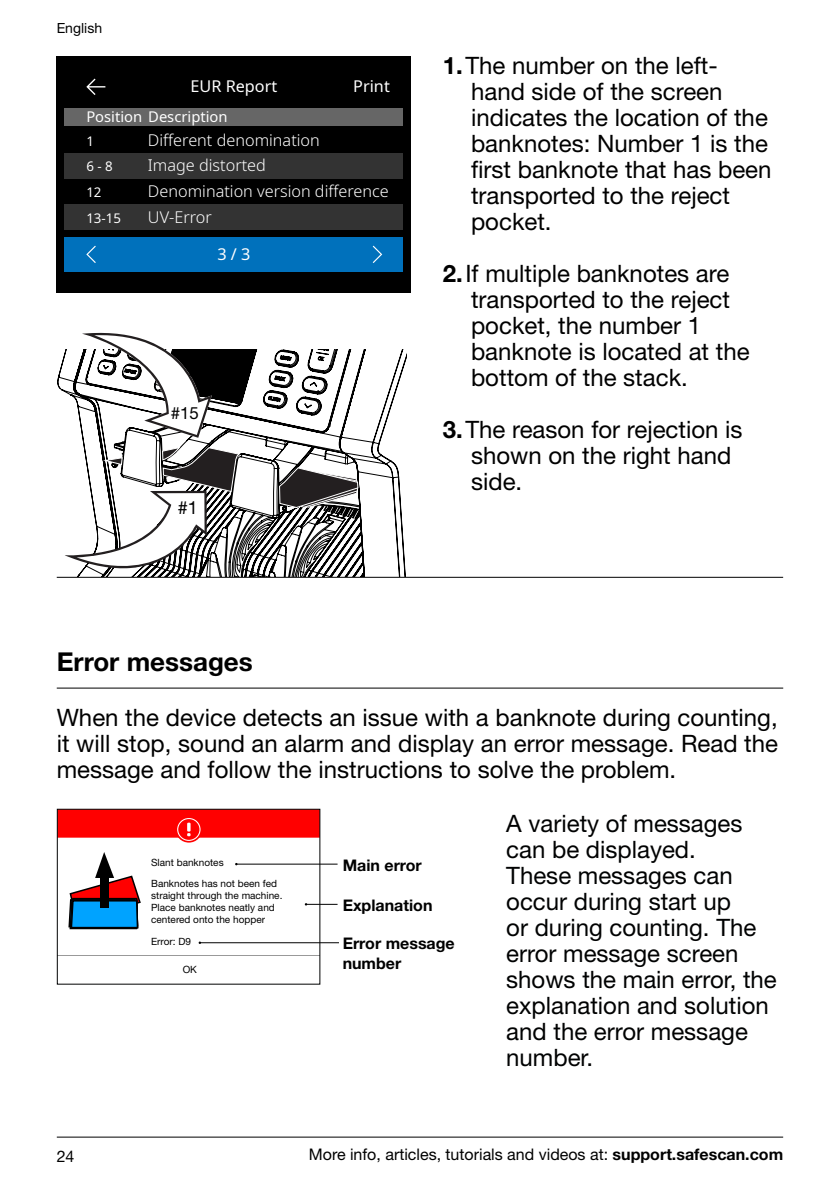
<style>
.page{position:relative;width:840px;height:1191px;background:#fff}
.page>*{position:absolute;margin:0;border:0;box-sizing:border-box;transform-origin:0 0}
.t1{font:700 26px "Helvetica Neue LT Std";color:#000}
.t2{font:24px/26px "Helvetica Neue LT Std";color:#000}
.t3{font:24px/26px "Helvetica Neue LT Std";color:#010202}
.t4{font:18px "Helvetica Neue LT Std";color:#000}
.t5{font:16.8px "Helvetica Neue LT Std";color:#000}
.t6{font:300 16.2px/26.2px "Noto Sans";color:#fff}
.t7{font:16.2px "Noto Sans";color:#fff}
.t8{font:16px "Helvetica Neue LT Std";color:#000}
.t9{font:700 16px/19.2px "Helvetica Neue LT Std";color:#000}
.t10{font:14.8px "Noto Sans";color:#fff}
.t11{font:14px "Helvetica Neue LT Std";color:#000}
.t12{font:13.2px/26.2px "Noto Sans";color:#fff}
.t13{font:10px/12px "Helvetica Neue LT Std";color:#000}
.s1{font-weight:700}
</style>
<div class="page">
<hr style="left:57px;top:1136px;width:725px;height:1px;background:#000">
<hr style="left:57px;top:688px;width:725px;height:1px;background:#000">
<div style="left:57px;top:809px;width:263px;height:28px;background:#f00"></div>
<svg style="left:175px;top:816px;width:27px;height:26px"></svg>
<svg style="left:177px;top:818px;width:23px;height:23px"></svg>
<hr style="left:57px;top:955px;width:263px;height:1px;background:#999">
<svg style="left:68px;top:852px;width:73px;height:78px"></svg>
<hr style="left:236px;top:863px;width:101px;height:1px;background:#000">
<hr style="left:200px;top:942px;width:139px;height:1px;background:#000">
<hr style="left:306px;top:904px;width:31px;height:1px;background:#000">
<svg style="left:57px;top:350px;width:349px;height:227px"></svg>
<svg style="left:278px;top:467px;width:80px;height:41px"></svg>
<svg style="left:64px;top:446px;width:176px;height:131px"></svg>
<svg style="left:82px;top:332px;width:181px;height:106px"></svg>
<hr style="left:57px;top:577px;width:725px;height:1px;background:#000">
<div style="left:57px;top:57px;width:354px;height:236px;background:#000"></div>
<div style="left:65px;top:237px;width:337px;height:35px;background:#0071bc"></div>
<svg style="left:86px;top:246px;width:10px;height:17px"></svg>
<div style="left:65px;top:108px;width:338px;height:18px;background:#666"></div>
<div style="left:65px;top:153px;width:338px;height:25px;background:#333"></div>
<div style="left:65px;top:204px;width:338px;height:26px;background:#333"></div>
<svg style="left:86px;top:79px;width:19px;height:16px"></svg>
<svg style="left:372px;top:246px;width:10px;height:17px"></svg>
<p class="t11" style="left:57px;top:20px;width:47px">English</p>
<p class="t7" style="left:353px;top:75px;width:38px">Print</p>
<p class="t7" style="left:190px;top:75px;width:88px">EUR Report</p>
<p class="t10" style="left:86px;top:106px;width:143px">Position Description</p>
<p class="t12" style="left:86px;top:153px;width:36px">6 - 8<br>12<br>13-15</p>
<p class="t6" style="left:148px;top:152px;width:242px">Image distorted<br>Denomination version difference<br>UV-Error</p>
<p class="t12" style="left:86px;top:128px;width:9px">1</p>
<p class="t6" style="left:148px;top:127px;width:173px">Different denomination</p>
<p class="t7" style="left:217px;top:243px;width:35px">3 / 3</p>
<p class="t5" style="left:171px;top:403px;width:30px">#15</p>
<p class="t4" style="left:178px;top:497px;width:22px">#1</p>
<p class="t2" style="left:471px;top:52px;width:302px;text-indent:-28px"><span class="s1">1.</span>The number on the left&shy;hand side of the screen indicates the location of the banknotes: Number 1 is the first banknote that has been transported to the reject pocket.</p>
<p class="t2" style="left:471px;top:260px;width:280px;text-indent:-28px"><span class="s1">2.</span>If multiple banknotes are transported to the reject pocket, the number 1 banknote is located at the bottom of the stack.</p>
<p class="t2" style="left:471px;top:416px;width:273px;text-indent:-28px"><span class="s1">3.</span>The reason for rejection is shown on the right hand side.</p>
<p class="t1" style="left:57px;top:645px;width:197px">Error messages</p>
<p class="t2" style="left:57px;top:704px;width:722px;text-align:justify">When the device detects an issue with a banknote during counting, it will stop, sound an alarm and display an error message. Read the message and follow the instructions to solve the problem.</p>
<p class="t13" style="left:151px;top:856px;width:74px">Slant banknotes</p>
<p class="t13" style="left:151px;top:877px;width:133px">Banknotes has not been fed straight through the machine.<br>Place banknotes neatly and centered onto the hopper</p>
<p class="t13" style="left:151px;top:935px;width:41px">Error: D9</p>
<p class="t13" style="left:182px;top:963px;width:16px">OK</p>
<p class="t9" style="left:342px;top:855px;width:81px">Main error</p>
<p class="t9" style="left:342px;top:895px;width:91px">Explanation</p>
<p class="t9" style="left:342px;top:933px;width:113px">Error message number</p>
<p class="t3" style="left:506px;top:810px;width:272px">A variety of messages can be displayed.<br>These messages can occur during start up<br>or during counting. The error message screen shows the main error, the explanation and solution and the error message number.</p>
<p class="t8" style="left:57px;top:1146px;width:19px">24</p>
<p class="t8" style="left:309px;top:1145px;width:475px">More info, articles, tutorials and videos at: <span class="s1">support.safescan.com</span></p>
</div>
